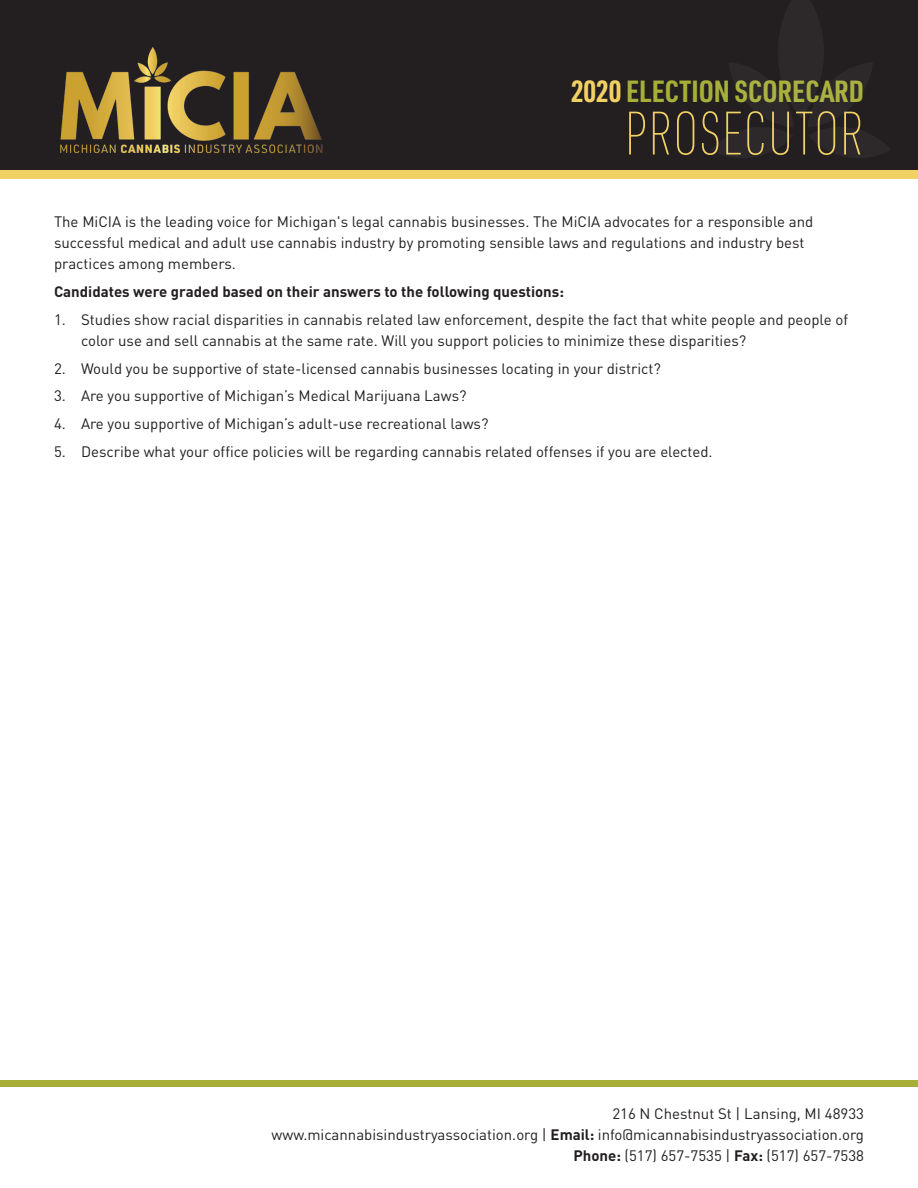
<style>
.page{position:relative;width:918px;height:1188px;background:#fff}
.page>*{position:absolute;margin:0;border:0;box-sizing:border-box;transform-origin:0 0}
.t1{font:100 60px "URWDIN Cond";letter-spacing:.005em;color:#f2d164}
.t2{font:700 30px "URWDIN Cond";color:#a7af38}
.t3{font:15px/21px "DIN";color:#231f20}
.t4{font:700 15px "DIN";color:#231f20}
.s1{color:#f2d164}
.s2{font-weight:700}
</style>
<div class="page">
<div style="left:0;top:0;width:918px;height:172px;background:#231f20"></div>
<img style="left:60px;top:47px;width:263px;height:107px">
<div style="left:0;top:170px;width:918px;height:8px;background:#f2d164"></div>
<div style="left:0;top:1080px;width:918px;height:7px;background:#a7af38"></div>
<h2 class="t2" style="left:571px;top:71px;width:294px"><span class="s1">2020</span> ELECTION SCORECARD</h2>
<h1 class="t1" style="left:624px;top:94px;width:241px">PROSECUTOR</h1>
<p class="t3" style="left:54px;top:212px;width:761px">The MiCIA is the leading voice for Michigan's legal cannabis businesses. The MiCIA advocates for a responsible and successful medical and adult use cannabis industry by promoting sensible laws and regulations and industry best practices among members.</p>
<p class="t4" style="left:54px;top:282px;width:512px">Candidates were graded based on their answers to the following questions:</p>
<p class="t3" style="left:81px;top:309px;width:769px;text-indent:-27px">1. Studies show racial disparities in cannabis related law enforcement, despite the fact that white people and people of color use and sell cannabis at the same rate. Will you support policies to minimize these disparities?</p>
<p class="t3" style="left:54px;top:358px;width:608px">2. Would you be supportive of state-licensed cannabis businesses locating in your district?</p>
<p class="t3" style="left:54px;top:386px;width:414px">3. Are you supportive of Michigan’s Medical Marijuana Laws?</p>
<p class="t3" style="left:54px;top:414px;width:436px">4. Are you supportive of Michigan’s adult-use recreational laws?</p>
<p class="t3" style="left:54px;top:441px;width:660px">5. Describe what your office policies will be regarding cannabis related offenses if you are elected.</p>
<p class="t3" style="left:272px;top:1103px;width:594px;text-align:right">216 N Chestnut St | Lansing, MI 48933<br>www.micannabisindustryassociation.org | <span class="s2">Email:</span> info@micannabisindustryassociation.org<br><span class="s2">Phone:</span> (517) 657-7535 | <span class="s2">Fax:</span> (517) 657-7538</p>
</div>
